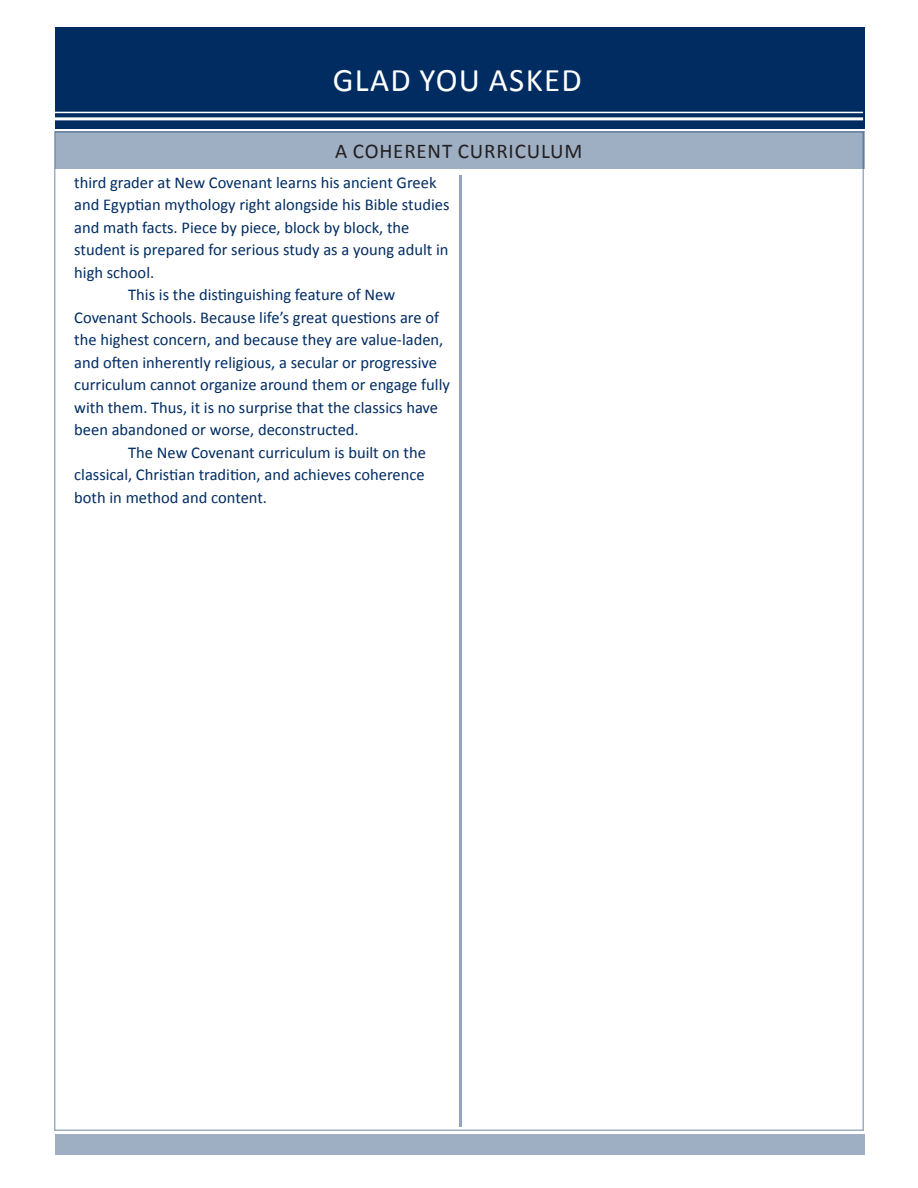
<style>
.page{position:relative;width:918px;height:1188px;background:#fff}
.page>*{position:absolute;margin:0;border:0;box-sizing:border-box;transform-origin:0 0}
.t1{font:33px "Calibri";letter-spacing:.04em;color:#fff}
.t2{font:21px "Calibri";letter-spacing:.04em;color:#231f20}
.t3{font:16.5px/22.5px "Calibri";color:#002c62}
</style>
<div class="page">
<div style="left:55px;top:132px;width:810px;height:37px;background:#9fafc3"></div>
<div style="left:55px;top:27px;width:810px;height:101px;background:#002c62"></div>
<hr style="left:53px;top:112px;width:810px;height:1px;background:#fff">
<hr style="left:53px;top:117px;width:810px;height:3px;background:#fff">
<div style="left:55px;top:1134px;width:810px;height:20px;background:#9fafc3"></div>
<hr style="left:459px;top:176px;width:3px;height:951px;background:#95a3c3">
<p class="t1" style="left:333px;top:59px;width:251px">GLAD YOU ASKED</p>
<p class="t2" style="left:335px;top:138px;width:249px">A COHERENT CURRICULUM</p>
<p class="t3" style="left:74px;top:171px;width:377px">third grader at New Covenant learns his ancient Greek and Egyptian mythology right alongside his Bible studies and math facts. Piece by piece, block by block, the student is prepared for serious study as a young adult in high school.</p>
<p class="t3" style="left:74px;top:284px;width:377px;text-indent:54px">This is the distinguishing feature of New Covenant Schools. Because life’s great questions are of the highest concern, and because they are value-laden, and often inherently religious, a secular or progressive curriculum cannot organize around them or engage fully with them. Thus, it is no surprise that the classics have been abandoned or worse, deconstructed.</p>
<p class="t3" style="left:74px;top:441px;width:353px;text-align:justify;text-indent:54px">The New Covenant curriculum is built on the classical, Christian tradition, and achieves coherence both in method and content.</p>
</div>
